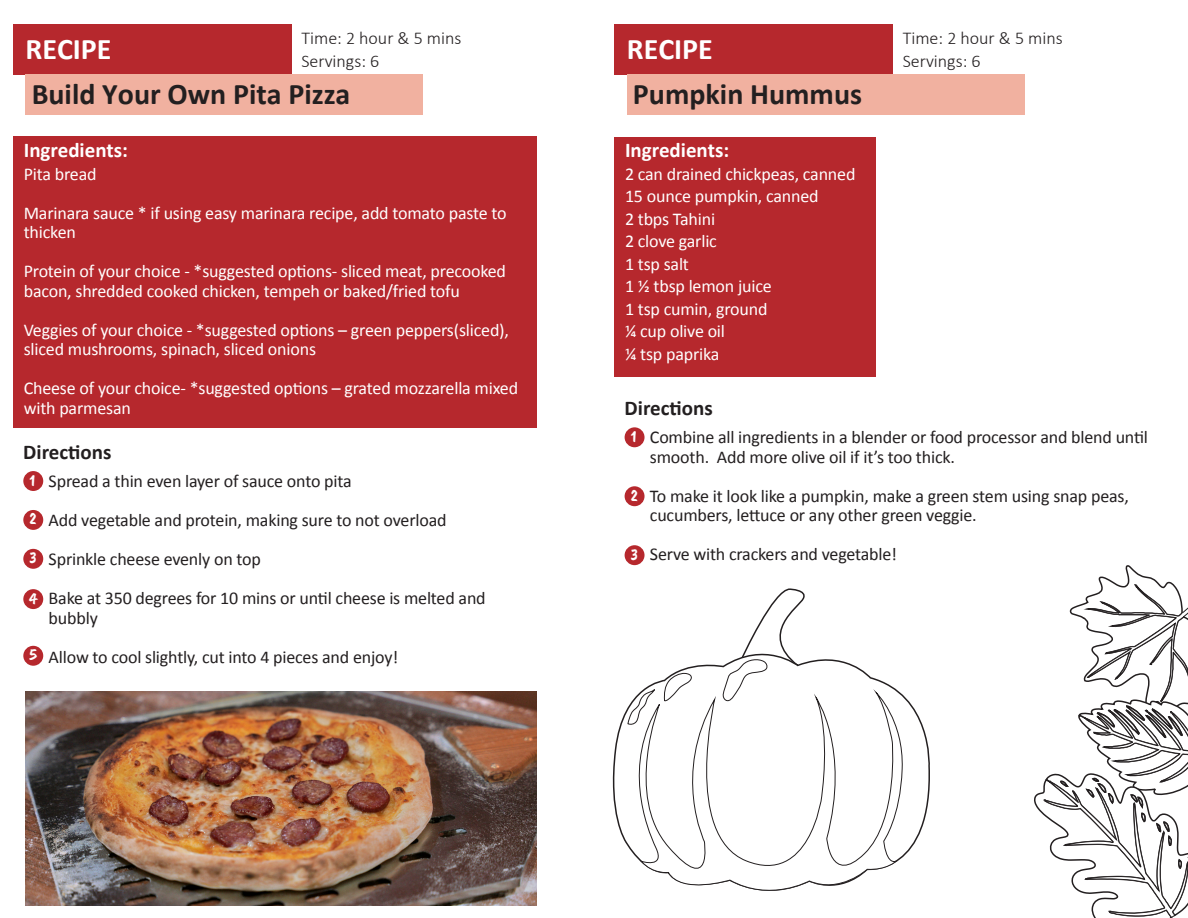
<style>
.page{position:relative;width:1188px;height:918px;background:#fff}
.page>*{position:absolute;margin:0;border:0;box-sizing:border-box;transform-origin:0 0}
.t1{font:700 30px "Calibri";color:#231f20}
.t2{font:700 30px "Calibri";color:#fff}
.t3{font:700 21px "Calibri";color:#fff}
.t4{font:700 21px "Calibri";color:#231f20}
.t5{font:18px/22.5px "Calibri";letter-spacing:-.01em;color:#fff}
.t6{font:18px/39px "Calibri";letter-spacing:-.01em;color:#231f20}
.t7{font:300 18px/22.5px "Calibri";color:#231f20}
.t8{font:16.95px "Caveat Brush";color:#fff}
</style>
<div class="page">
<div style="left:13px;top:24px;width:279px;height:50px;background:#b6282d"></div>
<div style="left:26px;top:74px;width:397px;height:40px;background:#f1b1a0"></div>
<div style="left:13px;top:137px;width:524px;height:291px;background:#b6282d"></div>
<svg style="left:1034px;top:565px;width:154px;height:353px"></svg>
<svg style="left:612px;top:659px;width:318px;height:197px"></svg>
<svg style="left:622px;top:693px;width:282px;height:198px"></svg>
<svg style="left:723px;top:588px;width:85px;height:113px"></svg>
<svg style="left:664px;top:673px;width:30px;height:28px"></svg>
<svg style="left:628px;top:689px;width:27px;height:36px"></svg>
<div style="left:23px;top:471px;width:20px;height:20px;background:#b6282d;border-radius:50%"></div>
<div style="left:23px;top:510px;width:20px;height:20px;background:#b6282d;border-radius:50%"></div>
<div style="left:23px;top:589px;width:20px;height:20px;background:#b6282d;border-radius:50%"></div>
<div style="left:23px;top:646px;width:20px;height:20px;background:#b6282d;border-radius:50%"></div>
<div style="left:23px;top:549px;width:20px;height:20px;background:#b6282d;border-radius:50%"></div>
<div style="left:614px;top:24px;width:279px;height:50px;background:#b6282d"></div>
<div style="left:627px;top:74px;width:398px;height:40px;background:#f1b1a0"></div>
<div style="left:614px;top:137px;width:262px;height:239px;background:#b6282d"></div>
<div style="left:625px;top:427px;width:20px;height:20px;background:#b6282d;border-radius:50%"></div>
<div style="left:625px;top:486px;width:20px;height:20px;background:#b6282d;border-radius:50%"></div>
<div style="left:625px;top:545px;width:20px;height:20px;background:#b6282d;border-radius:50%"></div>
<img style="left:25px;top:692px;width:512px;height:213px">
<p class="t7" style="left:301px;top:27px;width:162px">Time: 2 hour &amp; 5 mins<br>Servings: 6</p>
<h1 class="t2" style="left:26px;top:28px;width:88px">RECIPE</h1>
<h1 class="t1" style="left:32px;top:73px;width:320px">Build Your Own Pita Pizza</h1>
<p class="t3" style="left:24px;top:135px;width:106px">Ingredients:</p>
<p class="t5" style="left:24px;top:154px;width:484px;line-height:39px">Pita bread<br>Marinara sauce * if using easy marinara recipe, add tomato paste to</p>
<p class="t5" style="left:24px;top:212px;width:484px;line-height:39px">thicken<br>Protein of your choice - *suggested options- sliced meat, precooked</p>
<p class="t5" style="left:24px;top:271px;width:487px;line-height:39px">bacon, shredded cooked chicken, tempeh or baked/fried tofu<br>Veggies of your choice - *suggested options – green peppers(sliced),</p>
<p class="t5" style="left:24px;top:329px;width:496px;line-height:39px">sliced mushrooms, spinach, sliced onions<br>Cheese of your choice- *suggested options – grated mozzarella mixed</p>
<p class="t5" style="left:24px;top:396px;width:109px">with parmesan</p>
<p class="t4" style="left:23px;top:437px;width:90px">Directions</p>
<p class="t6" style="left:49px;top:461px;width:439px">Spread a thin even layer of sauce onto pita<br>Add vegetable and protein, making sure to not overload Sprinkle cheese evenly on top<br>Bake at 350 degrees for 10 mins or until cheese is melted and</p>
<p class="t6" style="left:49px;top:598px;width:351px">bubbly<br>Allow to cool slightly, cut into 4 pieces and enjoy!</p>
<p class="t8" style="left:30px;top:470px;width:7px">1</p>
<p class="t8" style="left:30px;top:509px;width:9px">2</p>
<p class="t8" style="left:30px;top:548px;width:9px">3</p>
<p class="t8" style="left:30px;top:588px;width:9px">4</p>
<p class="t8" style="left:30px;top:645px;width:9px">5</p>
<h1 class="t2" style="left:627px;top:28px;width:88px">RECIPE</h1>
<h1 class="t1" style="left:633px;top:73px;width:231px">Pumpkin Hummus</h1>
<p class="t3" style="left:625px;top:135px;width:106px">Ingredients:</p>
<p class="t5" style="left:625px;top:162px;width:232px">2 can drained chickpeas, canned<br>15 ounce pumpkin, canned<br>2 tbps Tahini<br>2 clove garlic<br>1 tsp salt<br>1 ½ tbsp lemon juice<br>1 tsp cumin, ground<br>¼ cup olive oil<br>¼ tsp paprika</p>
<p class="t7" style="left:903px;top:27px;width:162px">Time: 2 hour &amp; 5 mins<br>Servings: 6</p>
<p class="t4" style="left:625px;top:393px;width:90px">Directions</p>
<p class="t6" style="left:650px;top:427px;width:500px;line-height:19.5px">Combine all ingredients in a blender or food processor and blend until smooth. Add more olive oil if it’s too thick.</p>
<p class="t6" style="left:650px;top:486px;width:481px;line-height:19.5px">To make it look like a pumpkin, make a green stem using snap peas, cucumbers, lettuce or any other green veggie.</p>
<p class="t6" style="left:650px;top:534px;width:249px">Serve with crackers and vegetable!</p>
<p class="t8" style="left:631px;top:427px;width:7px">1</p>
<p class="t8" style="left:631px;top:485px;width:9px">2</p>
<p class="t8" style="left:631px;top:544px;width:9px">3</p>
</div>
